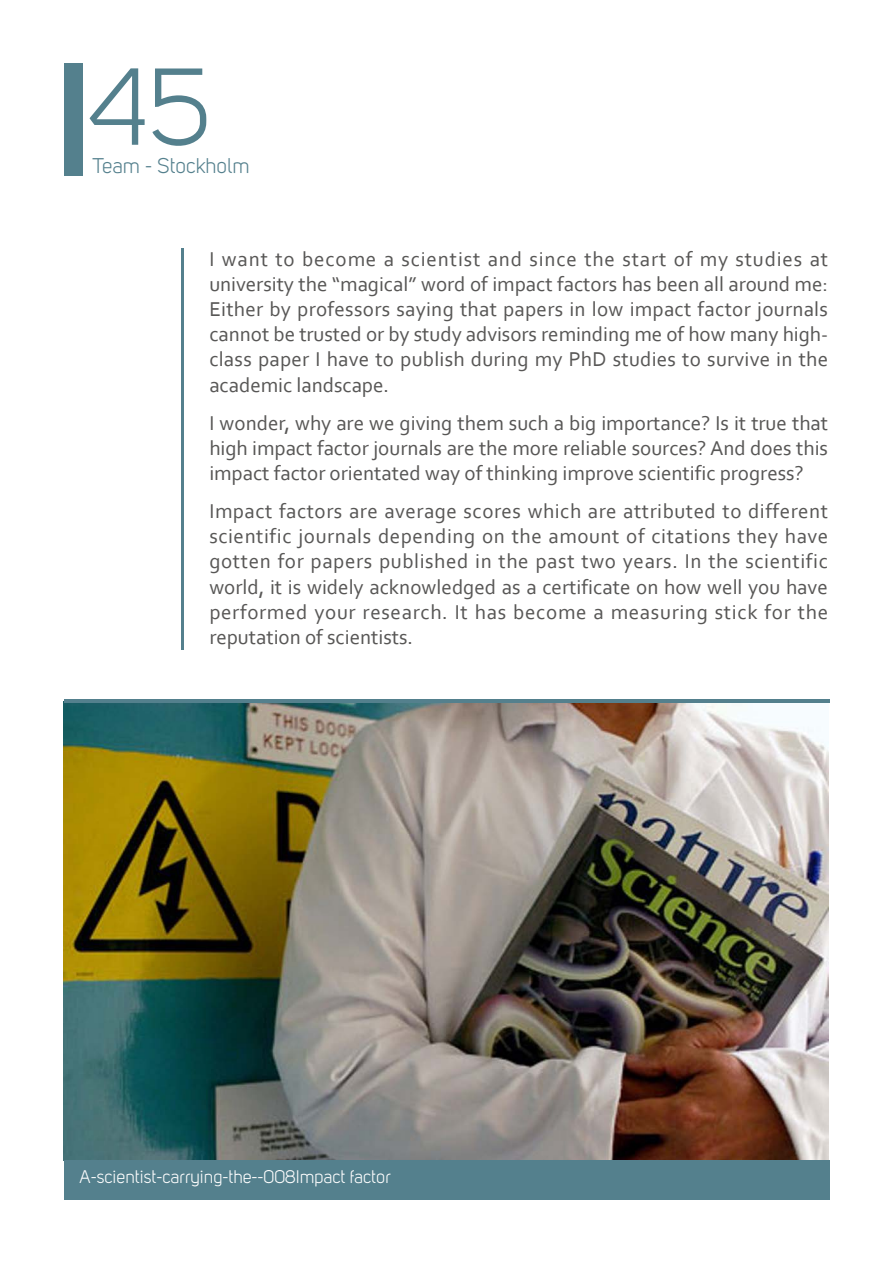
<style>
.page{position:relative;width:893px;height:1263px;background:#fff}
.page>*{position:absolute;margin:0;border:0;box-sizing:border-box;transform-origin:0 0}
.t1{font:108px "Uni Sans Book";color:#54808d}
.t2{font:21px/25.2px "Corbel";color:#585756;text-align:justify}
.t3{font:21px "Uni Sans Book";color:#54808d}
.t4{font:18px "Uni Sans Book";color:#fff}
</style>
<div class="page">
<div style="left:64px;top:63px;width:19px;height:113px;background:#54808d"></div>
<img style="left:64px;top:702px;width:765px;height:458px">
<hr style="left:65px;top:699px;width:765px;height:4px;background:#54808d">
<div style="left:65px;top:1160px;width:765px;height:39px;background:#54808d"></div>
<hr style="left:182px;top:248px;width:2px;height:401px;background:#54808d">
<h1 class="t1" style="left:88px;top:45px;width:125px">45</h1>
<p class="t3" style="left:92px;top:153px;width:159px">Team - Stockholm</p>
<p class="t2" style="left:209px;top:246px;width:620px">I want to become a scientist and since the start of my studies at university the “magical” word of impact factors has been all around me:<br>Either by professors saying that papers in low impact factor journals cannot be trusted or by study advisors reminding me of how many high&shy;class paper I have to publish during my PhD studies to survive in the academic landscape.</p>
<p class="t2" style="left:209px;top:410px;width:620px">I wonder, why are we giving them such a big importance? Is it true that high impact factor journals are the more reliable sources? And does this impact factor orientated way of thinking improve scientific progress?</p>
<p class="t2" style="left:209px;top:498px;width:620px">Impact factors are average scores which are attributed to different scientific journals depending on the amount of citations they have gotten for papers published in the past two years. In the scientific world, it is widely acknowledged as a certificate on how well you have performed your research. It has become a measuring stick for the reputation of scientists.</p>
<p class="t4" style="left:80px;top:1167px;width:313px">A-scientist-carrying-the--008Impact factor</p>
</div>
